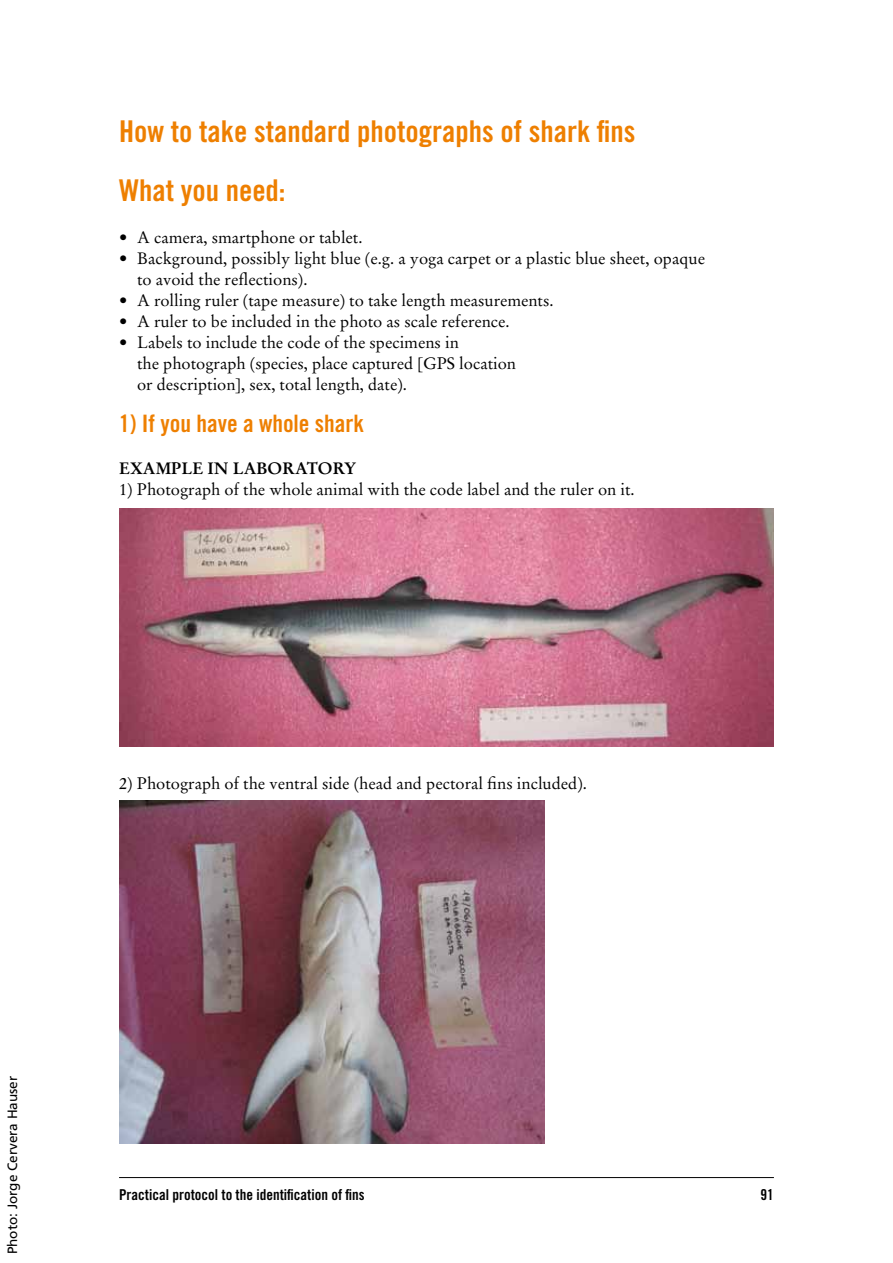
<style>
.page{position:relative;width:893px;height:1263px;background:#fff}
.page>*{position:absolute;margin:0;border:0;box-sizing:border-box;transform-origin:0 0}
.t1{font:30px/58.5px "Trade Gothic Bold Cond Twenty";color:#ee7f00}
.t2{font:24px "Trade Gothic Bold Cond Twenty";color:#ee7f00}
.t3{font:16.5px/21px "Stempel Garamond LT Std";color:#000}
.t4{font:700 16.5px "Stempel Garamond LT Std";color:#000}
.t5{font:15px "Trade Gothic Bold Cond Twenty";color:#000}
.t6{font:13.5px "Frutiger LT Std";color:#000}
</style>
<div class="page">
<hr style="left:119px;top:1177px;width:655px;height:1px;background:#000">
<img style="left:119px;top:508px;width:655px;height:238px">
<img style="left:119px;top:800px;width:425px;height:344px">
<h1 class="t1" style="left:119px;top:102px;width:518px">How to take standard photographs of shark fins<br>What you need:</h1>
<p class="t3" style="left:119px;top:226px;width:245px">• A camera, smartphone or tablet.</p>
<p class="t3" style="left:137px;top:247px;width:569px;text-indent:-18px">• Background, possibly light blue (e.g. a yoga carpet or a plastic blue sheet, opaque to avoid the reflections).</p>
<p class="t3" style="left:119px;top:289px;width:436px">• A rolling ruler (tape measure) to take length measurements.</p>
<p class="t3" style="left:119px;top:310px;width:392px">• A ruler to be included in the photo as scale reference.</p>
<p class="t3" style="left:137px;top:331px;width:381px;text-indent:-18px">• Labels to include the code of the specimens in<br>the photograph (species, place captured [GPS location or description], sex, total length, date).</p>
<h2 class="t2" style="left:119px;top:408px;width:247px">1) If you have a whole shark</h2>
<p class="t4" style="left:119px;top:458px;width:238px">EXAMPLE IN LABORATORY</p>
<p class="t3" style="left:119px;top:478px;width:517px">1) Photograph of the whole animal with the code label and the ruler on it.</p>
<p class="t3" style="left:119px;top:772px;width:469px">2) Photograph of the ventral side (head and pectoral fins included).</p>
<p class="t6" style="left:5px;top:1254px;width:180px;rotate:-90deg">Photo: Jorge Cervera Hauser</p>
<p class="t5" style="left:119px;top:1185px;width:247px">Practical protocol to the identification of fins</p>
<p class="t5" style="left:761px;top:1185px;width:15px">91</p>
</div>
